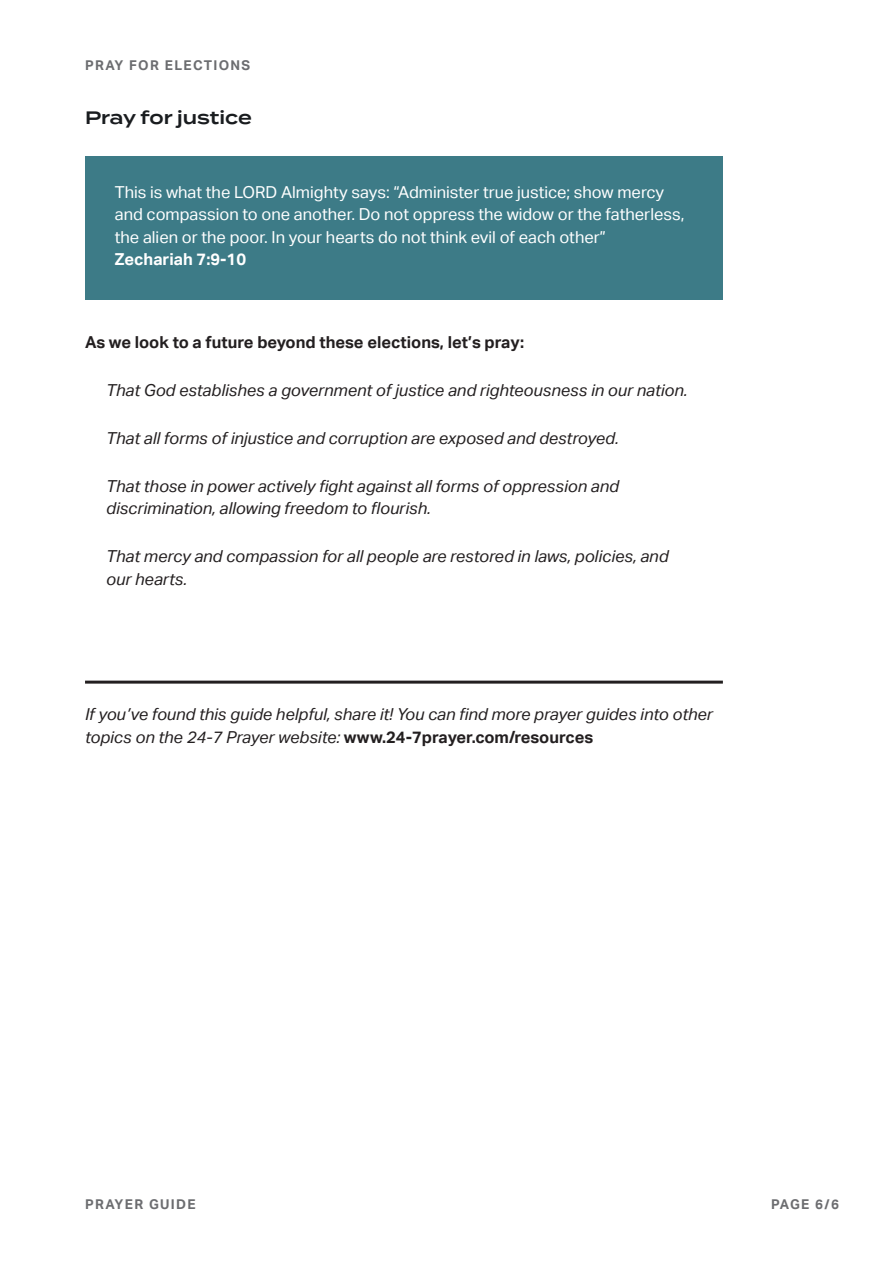
<style>
.page{position:relative;width:893px;height:1263px;background:#fff}
.page>*{position:absolute;margin:0;border:0;box-sizing:border-box;transform-origin:0 0}
.t1{font:600 18px "Termina";color:#191c1f}
.t2{font:italic 16.5px/22.5px "Aktiv Grotesk";color:#231f20}
.Paragraph_Style_9{font:16.5px/22.5px "Aktiv Grotesk";color:#fff}
.t3{font:700 16.5px "Aktiv Grotesk";color:#231f20}
.t4{font:700 13.5px "Aktiv Grotesk";letter-spacing:.1em;color:#6c6d70}
.s1{font-weight:700}
.s2{font-weight:700;font-style:normal}
</style>
<div class="page">
<div style="left:85px;top:156px;width:638px;height:144px;background:#3d7b87"></div>
<hr style="left:85px;top:681px;width:638px;height:3px;background:#231f20">
<p class="t4" style="left:85px;top:58px;width:167px">PRAY FOR ELECTIONS</p>
<p class="t1" style="left:85px;top:105px;width:168px">Pray for justice</p>
<p class="Paragraph_Style_9" style="left:115px;top:181px;width:571px">This is what the LORD Almighty says: “Administer true justice; show mercy and compassion to one another. Do not oppress the widow or the fatherless, the alien or the poor. In your hearts do not think evil of each other” <span class="s1">Zechariah 7:9-10</span></p>
<p class="t3" style="left:85px;top:332px;width:441px">As we look to a future beyond these elections, let’s pray:</p>
<p class="t2" style="left:106px;top:379px;width:583px">That God establishes a government of justice and righteousness in our nation.</p>
<p class="t2" style="left:106px;top:427px;width:514px">That all forms of injustice and corruption are exposed and destroyed.</p>
<p class="t2" style="left:106px;top:475px;width:514px">That those in power actively fight against all forms of oppression and discrimination, allowing freedom to flourish.</p>
<p class="t2" style="left:106px;top:545px;width:564px">That mercy and compassion for all people are restored in laws, policies, and our hearts.</p>
<p class="t2" style="left:85px;top:703px;width:629px">If you’ve found this guide helpful, share it! You can find more prayer guides into other topics on the 24-7 Prayer website: <span class="s2">www.24-7prayer.com/resources</span></p>
<p class="t4" style="left:85px;top:1196px;width:112px">PRAYER GUIDE</p>
<p class="t4" style="left:771px;top:1196px;width:69px">PAGE 6/6</p>
</div>
